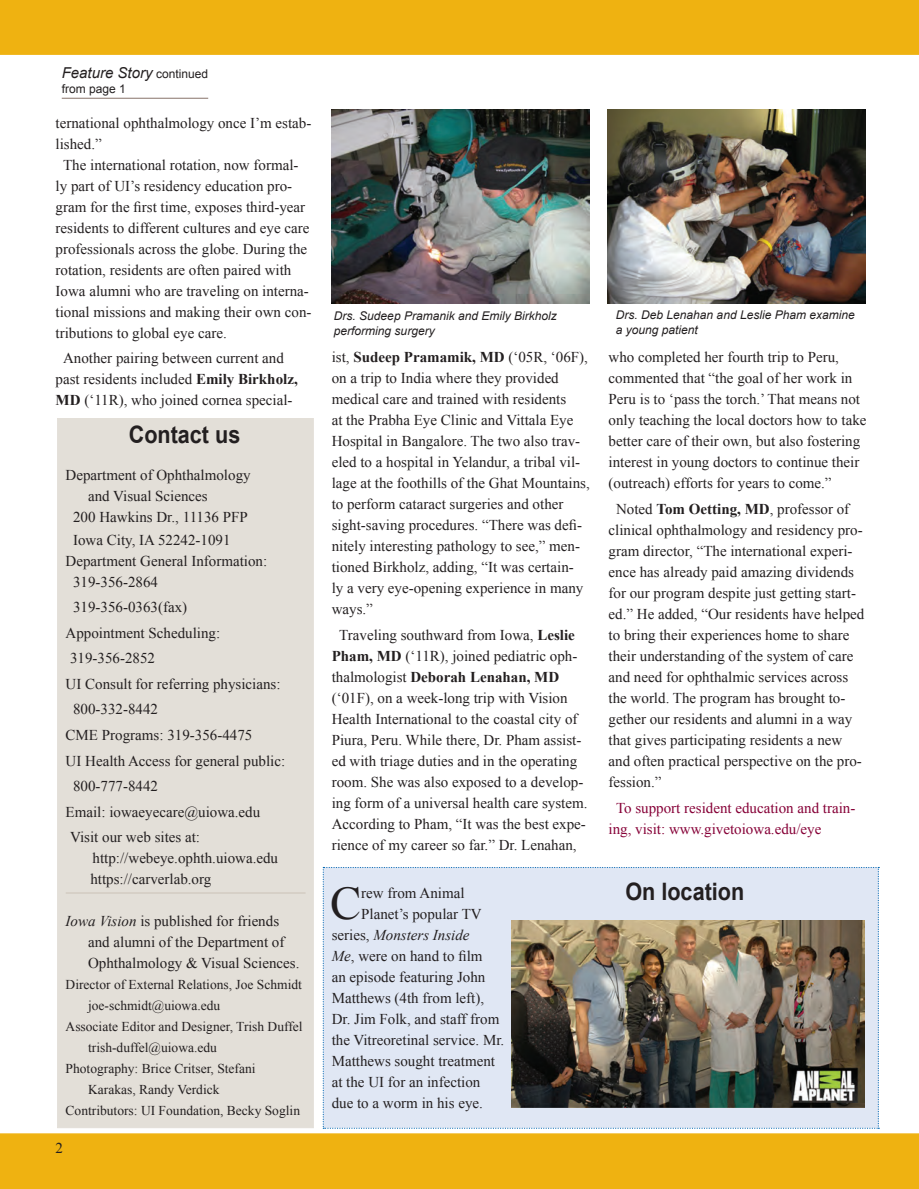
<style>
.page{position:relative;width:919px;height:1189px;background:#fff}
.page>*{position:absolute;margin:0;border:0;box-sizing:border-box;transform-origin:0 0}
.t1{font:46.65px "Times New Roman";color:#231f20}
.t2{font:700 24px "Arial";color:#231f20;scale:.9 1}
.t3{font:15px/21px "Times New Roman";color:#231f20}
.t4{font:15px/21px "Times New Roman";color:#860037}
.t5{font:italic 15px "Arial";color:#231f20}
.t6{font:italic 15px "Times New Roman";color:#231f20}
.t7{font:13.5px "Times New Roman";color:#231f20}
.t8{font:italic 12px/15px "Arial";color:#231f20}
.t9{font:12px "Arial";color:#231f20}
.s1{font-style:normal;font-size:12px}
.s2{font-weight:700}
.s3{font-style:italic}
.s4{font-style:normal}
</style>
<div class="page">
<div style="left:0;top:1133px;width:919px;height:55px;background:#efb211"></div>
<div style="left:0;top:0;width:919px;height:55px;background:#efb211"></div>
<hr style="left:62px;top:98px;width:146px;height:1px;background:#877269">
<div style="left:57px;top:418px;width:257px;height:709px;background:#e3dfd8"></div>
<hr style="left:66px;top:892px;width:239px;height:1px;background:#cbc2b7">
<img style="left:332px;top:110px;width:258px;height:193px">
<img style="left:608px;top:110px;width:257px;height:193px">
<div style="left:323px;top:867px;width:556px;height:261px;background:#e0e7f4"></div>
<img style="left:511px;top:920px;width:353px;height:187px">
<p class="t5" style="left:62px;top:63px;width:148px">Feature Story <span class="s1">continued</span></p>
<p class="t9" style="left:62px;top:81px;width:66px">from page 1</p>
<p class="t3" style="left:56px;top:112px;width:257px">ternational ophthalmology once I’m estab-</p>
<p class="t3" style="left:56px;top:133px;width:48px">lished.”</p>
<p class="t3" style="left:63px;top:154px;width:237px">The international rotation, now formal-</p>
<p class="t3" style="left:56px;top:175px;width:238px">ly part of UI’s residency education pro-</p>
<p class="t3" style="left:56px;top:196px;width:251px">gram for the first time, exposes third-year</p>
<p class="t3" style="left:56px;top:217px;width:255px">residents to different cultures and eye care</p>
<p class="t3" style="left:56px;top:238px;width:253px">professionals across the globe. During the</p>
<p class="t3" style="left:56px;top:259px;width:237px">rotation, residents are often paired with</p>
<p class="t3" style="left:56px;top:280px;width:255px">Iowa alumni who are traveling on interna-</p>
<p class="t3" style="left:56px;top:301px;width:257px">tional missions and making their own con-</p>
<p class="t3" style="left:56px;top:322px;width:173px">tributions to global eye care.</p>
<p class="t3" style="left:56px;top:347px;width:244px;text-align:center">Another pairing between current and past residents included <span class="s2">Emily Birkholz,<br>MD</span> (‘11R), who joined cornea special-</p>
<p class="t3" style="left:332px;top:346px;width:259px">ist, <span class="s2">Sudeep Pramamik, MD</span> (‘05R, ‘06F), on a trip to India where they provided medical care and trained with residents<br>at the Prabha Eye Clinic and Vittala Eye Hospital in Bangalore. The two also trav&shy;eled to a hospital in Yelandur, a tribal vil&shy;lage at the foothills of the Ghat Mountains, to perform cataract surgeries and other sight-saving procedures. “There was defi&shy;nitely interesting pathology to see,” men&shy;tioned Birkholz, adding, “It was certain-<br>ly a very eye-opening experience in many ways.”</p>
<p class="t3" style="left:332px;top:624px;width:257px;text-indent:8px">Traveling southward from Iowa, <span class="s2">Leslie Pham, MD</span> (‘11R), joined pediatric oph&shy;thalmologist <span class="s2">Deborah Lenahan, MD </span>(‘01F), on a week-long trip with Vision Health International to the coastal city of Piura, Peru. While there, Dr. Pham assist&shy;ed with triage duties and in the operating room. She was also exposed to a develop&shy;ing form of a universal health care system.<br>According to Pham, “It was the best expe&shy;rience of my career so far.” Dr. Lenahan,</p>
<p class="t8" style="left:334px;top:308px;width:224px">Drs. Sudeep Pramanik and Emily Birkholz performing surgery</p>
<h2 class="t2" style="left:129px;top:418px;width:126px">Contact us</h2>
<p class="t3" style="left:66px;top:464px;width:186px">Department of Ophthalmology</p>
<p class="t3" style="left:88px;top:485px;width:121px">and Visual Sciences</p>
<p class="t3" style="left:73px;top:506px;width:176px">200 Hawkins Dr., 11136 PFP</p>
<p class="t3" style="left:73px;top:529px;width:159px">Iowa City, IA 52242-1091</p>
<p class="t3" style="left:66px;top:550px;width:203px">Department General Information:</p>
<p class="t3" style="left:73px;top:571px;width:86px">319-356-2864</p>
<p class="t3" style="left:73px;top:596px;width:116px">319-356-0363(fax)</p>
<p class="t3" style="left:66px;top:622px;width:156px">Appointment Scheduling:</p>
<p class="t3" style="left:70px;top:647px;width:86px">319-356-2852</p>
<p class="t3" style="left:66px;top:673px;width:216px">UI Consult for referring physicians:</p>
<p class="t3" style="left:73px;top:698px;width:86px">800-332-8442</p>
<p class="t3" style="left:66px;top:724px;width:188px">CME Programs: 319-356-4475</p>
<p class="t3" style="left:66px;top:749px;width:221px">UI Health Access for general public:</p>
<p class="t3" style="left:73px;top:775px;width:86px">800-777-8442</p>
<p class="t3" style="left:66px;top:800px;width:196px">Email: iowaeyecare@uiowa.edu</p>
<p class="t3" style="left:70px;top:826px;width:131px">Visit our web sites at:</p>
<p class="t3" style="left:90px;top:847px;width:189px">http://webeye.ophth.uiowa.edu https://carverlab.org</p>
<p class="t3" style="left:88px;top:910px;width:213px;text-indent:-22px"><span class="s3">Iowa Vision</span> is published for friends and alumni of the Department of<br>Ophthalmology &amp; Visual Sciences.</p>
<p class="t7" style="left:66px;top:975px;width:238px">Director of External Relations, Joe Schmidt</p>
<p class="t7" style="left:88px;top:996px;width:134px">joe-schmidt@uiowa.edu</p>
<p class="t7" style="left:66px;top:1017px;width:238px">Associate Editor and Designer, Trish Duffel</p>
<p class="t7" style="left:88px;top:1038px;width:130px">trish-duffel@uiowa.edu</p>
<p class="t7" style="left:66px;top:1059px;width:191px">Photography: Brice Critser, Stefani</p>
<p class="t7" style="left:88px;top:1080px;width:133px">Karakas, Randy Verdick</p>
<p class="t7" style="left:66px;top:1101px;width:236px">Contributors: UI Foundation, Becky Soglin</p>
<h1 class="t1" style="left:330px;top:872px;width:33px">C</h1>
<p class="t3" style="left:361px;top:882px;width:105px">rew from Animal</p>
<p class="t3" style="left:361px;top:903px;width:122px">Planet’s popular TV</p>
<p class="t6" style="left:332px;top:924px;width:139px"><span class="s4">series,</span> Monsters Inside</p>
<p class="t3" style="left:332px;top:945px;width:152px"><span class="s3">Me</span>, were on hand to film</p>
<p class="t3" style="left:332px;top:966px;width:155px">an episode featuring John</p>
<p class="t3" style="left:332px;top:987px;width:154px">Matthews (4th from left),</p>
<p class="t3" style="left:332px;top:1008px;width:169px">Dr. Jim Folk, and staff from</p>
<p class="t3" style="left:332px;top:1029px;width:174px">the Vitreoretinal service. Mr.</p>
<p class="t3" style="left:332px;top:1050px;width:165px">Matthews sought treatment</p>
<p class="t3" style="left:332px;top:1071px;width:150px">at the UI for an infection</p>
<p class="t3" style="left:332px;top:1092px;width:153px">due to a worm in his eye.</p>
<p class="t3" style="left:56px;top:1137px;width:9px">2</p>
<p class="t8" style="left:616px;top:308px;width:240px">Drs. Deb Lenahan and Leslie Pham examine a young patient</p>
<p class="t3" style="left:608px;top:346px;width:259px">who completed her fourth trip to Peru, commented that “the goal of her work in Peru is to ‘pass the torch.’ That means not only teaching the local doctors how to take better care of their own, but also fostering interest in young doctors to continue their (outreach) efforts for years to come.”</p>
<p class="t3" style="left:608px;top:498px;width:257px;text-indent:8px">Noted <span class="s2">Tom Oetting, MD</span>, professor of clinical ophthalmology and residency pro&shy;gram director, “The international experi&shy;ence has already paid amazing dividends for our program despite just getting start&shy;ed.” He added, “Our residents have helped to bring their experiences home to share their understanding of the system of care and need for ophthalmic services across the world. The program has brought to&shy;gether our residents and alumni in a way that gives participating residents a new and often practical perspective on the pro&shy;fession.”</p>
<p class="t4" style="left:608px;top:796px;width:248px;text-indent:8px">To support resident education and train&shy;ing, visit: www.givetoiowa.edu/eye</p>
<h2 class="t2" style="left:625px;top:875px;width:134px">On location</h2>
</div>
